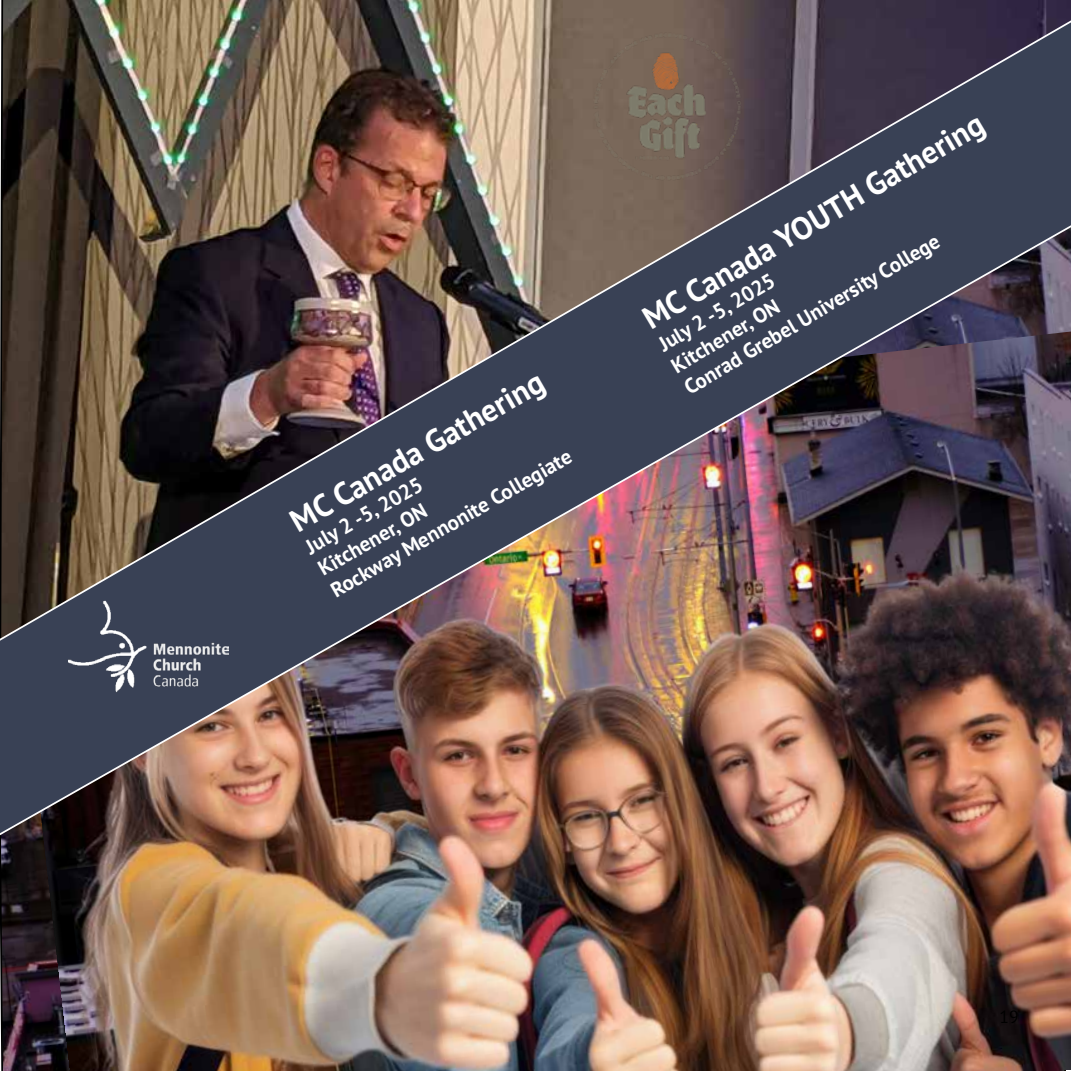
<style>
.page{position:relative;width:1071px;height:1071px;background:#fff}
.page>*{position:absolute;margin:0;border:0;box-sizing:border-box;transform-origin:0 0}
.t1{font:700 31.5px "PT Sans";color:#fff}
.t2{font:700 21px/25.4px "PT Sans";color:#fff}
.t3{font:17.5px "PT Sans";color:#000}
</style>
<div class="page">
<img style="left:0;top:838px;width:1071px;height:233px">
<img style="left:0;top:7px;width:1071px;height:831px">
<img style="left:69px;top:596px;width:159px;height:136px">
<img style="left:590px;top:29px;width:156px;height:154px">
<svg style="left:0;top:62px;width:1px;height:522px"></svg>
<h1 class="t1" style="left:282px;top:505px;width:289px;rotate:-30deg">MC Canada Gathering</h1>
<p class="t2" style="left:301px;top:537px;width:276px;rotate:-30deg">July 2 -5, 2025<br>Kitchener, ON<br>Rockway Mennonite Collegiate</p>
<h1 class="t1" style="left:635px;top:304px;width:392px;rotate:-31deg">MC Canada YOUTH Gathering</h1>
<p class="t2" style="left:653px;top:335px;width:295px;rotate:-31deg">July 2 -5, 2025<br>Kitchener, ON<br>Conrad Grebel University College</p>
<p class="t3" style="left:1000px;top:1006px;width:21px">19</p>
</div>
